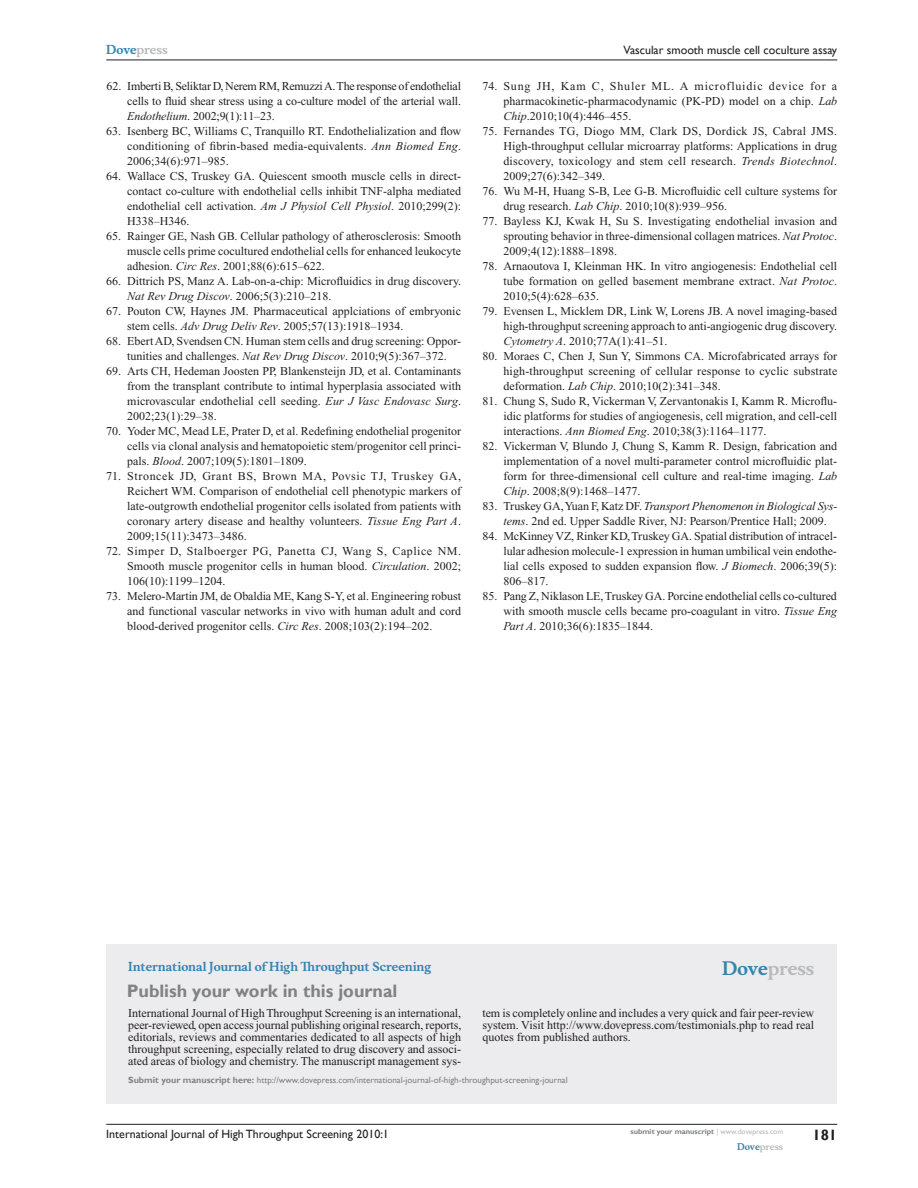
<style>
.page{position:relative;width:918px;height:1188px;background:#fff}
.page>*{position:absolute;margin:0;border:0;box-sizing:border-box;transform-origin:0 0}
.t1{font:700 18px "Gill Sans";color:#808285}
.t2{font:700 18px "Musee";color:#b8b9bc}
.t3{font:700 15px "Gill Sans";color:#231f20}
.t4{font:12px/15px "Times New Roman";color:#231f20;text-align:justify}
.t5{font:12px "Gill Sans";color:#231f20}
.t6{font:700 12px "Musee";color:#3485ae}
.t7{font:700 12px "Musee";color:#b8b9bc}
.t8{font:9px "Gill Sans";color:#808285}
.t9{font:700 9px "Musee";color:#b8b9bc}
.t10{font:700 7.5px "Gill Sans";color:#808285}
.s1{color:#3485ae}
.s2{font-style:italic}
.s3{font-weight:700}
.s4{font-weight:400;color:#b8b9bc}
</style>
<div class="page">
<div style="left:106px;top:944px;width:731px;height:159px;background:#ececee"></div>
<hr style="left:106px;top:1124px;width:731px;height:1px;background:#231f20">
<hr style="left:106px;top:60px;width:731px;height:1px;background:#231f20">
<p class="t7" style="left:106px;top:43px;width:63px"><span class="s1">Dove</span>press</p>
<p class="t4" style="left:127px;top:79px;width:335px;text-indent:-21px">62. Imberti B, Seliktar D, Nerem RM, Remuzzi A. The response of endothelial cells to fluid shear stress using a co-culture model of the arterial wall.<br><span class="s2">Endothelium</span>. 2002;9(1):11–23.</p>
<p class="t4" style="left:127px;top:124px;width:335px;text-indent:-21px">63. Isenberg BC, Williams C, Tranquillo RT. Endothelialization and flow conditioning of fibrin-based media-equivalents. <span class="s2">Ann Biomed Eng</span>.<br>2006;34(6):971–985.</p>
<p class="t4" style="left:127px;top:169px;width:335px;text-indent:-21px">64. Wallace CS, Truskey GA. Quiescent smooth muscle cells in direct&shy;contact co-culture with endothelial cells inhibit TNF-alpha mediated endothelial cell activation. <span class="s2">Am J Physiol Cell Physiol</span>. 2010;299(2):<br>H338–H346.</p>
<p class="t4" style="left:127px;top:229px;width:335px;text-indent:-21px">65. Rainger GE, Nash GB. Cellular pathology of atherosclerosis: Smooth muscle cells prime cocultured endothelial cells for enhanced leukocyte adhesion. <span class="s2">Circ Res</span>. 2001;88(6):615–622.</p>
<p class="t4" style="left:127px;top:274px;width:335px;text-indent:-21px">66. Dittrich PS, Manz A. Lab-on-a-chip: Microfluidics in drug discovery.<br><span class="s2">Nat Rev Drug Discov</span>. 2006;5(3):210–218.</p>
<p class="t4" style="left:127px;top:304px;width:335px;text-indent:-21px">67. Pouton CW, Haynes JM. Pharmaceutical applciations of embryonic stem cells. <span class="s2">Adv Drug Deliv Rev</span>. 2005;57(13):1918–1934.</p>
<p class="t4" style="left:106px;top:334px;width:356px;text-align:center">68. Ebert AD, Svendsen CN. Human stem cells and drug screening: Oppor&shy;tunities and challenges. <span class="s2">Nat Rev Drug Discov</span>. 2010;9(5):367–372.</p>
<p class="t4" style="left:127px;top:364px;width:335px;text-indent:-21px">69. Arts CH, Hedeman Joosten PP, Blankensteijn JD, et al. Contaminants from the transplant contribute to intimal hyperplasia associated with microvascular endothelial cell seeding. <span class="s2">Eur J Vasc Endovasc Surg</span>.<br>2002;23(1):29–38.</p>
<p class="t4" style="left:127px;top:424px;width:335px;text-indent:-21px">70. Yoder MC, Mead LE, Prater D, et al. Redefining endothelial progenitor cells via clonal analysis and hematopoietic stem/progenitor cell princi&shy;pals. <span class="s2">Blood</span>. 2007;109(5):1801–1809.</p>
<p class="t4" style="left:127px;top:469px;width:335px;text-indent:-21px">71. Stroncek JD, Grant BS, Brown MA, Povsic TJ, Truskey GA, Reichert WM. Comparison of endothelial cell phenotypic markers of late-outgrowth endothelial progenitor cells isolated from patients with coronary artery disease and healthy volunteers. <span class="s2">Tissue Eng Part A</span>.<br>2009;15(11):3473–3486.</p>
<p class="t4" style="left:127px;top:544px;width:335px;text-indent:-21px">72. Simper D, Stalboerger PG, Panetta CJ, Wang S, Caplice NM.<br>Smooth muscle progenitor cells in human blood. <span class="s2">Circulation</span>. 2002; 106(10):1199–1204.</p>
<p class="t4" style="left:127px;top:589px;width:335px;text-indent:-21px">73. Melero-Martin JM, de Obaldia ME, Kang S-Y, et al. Engineering robust and functional vascular networks in vivo with human adult and cord blood-derived progenitor cells. <span class="s2">Circ Res</span>. 2008;103(2):194–202.</p>
<p class="t5" style="left:623px;top:43px;width:215px">Vascular smooth muscle cell coculture assay</p>
<p class="t4" style="left:503px;top:79px;width:335px;text-indent:-21px">74. Sung JH, Kam C, Shuler ML. A microfluidic device for a pharmacokinetic-pharmacodynamic (PK-PD) model on a chip. <span class="s2">Lab Chip</span>.2010;10(4):446–455.</p>
<p class="t4" style="left:503px;top:124px;width:335px;text-indent:-21px">75. Fernandes TG, Diogo MM, Clark DS, Dordick JS, Cabral JMS.<br>High-throughput cellular microarray platforms: Applications in drug discovery, toxicology and stem cell research. <span class="s2">Trends Biotechnol</span>.<br>2009;27(6):342–349.</p>
<p class="t4" style="left:503px;top:184px;width:335px;text-indent:-21px">76. Wu M-H, Huang S-B, Lee G-B. Microfluidic cell culture systems for drug research. <span class="s2">Lab Chip</span>. 2010;10(8):939–956.</p>
<p class="t4" style="left:503px;top:214px;width:335px;text-indent:-21px">77. Bayless KJ, Kwak H, Su S. Investigating endothelial invasion and sprouting behavior in three-dimensional collagen matrices. <span class="s2">Nat Protoc</span>.<br>2009;4(12):1888–1898.</p>
<p class="t4" style="left:503px;top:259px;width:335px;text-indent:-21px">78. Arnaoutova I, Kleinman HK. In vitro angiogenesis: Endothelial cell tube formation on gelled basement membrane extract. <span class="s2">Nat Protoc</span>.<br>2010;5(4):628–635.</p>
<p class="t4" style="left:503px;top:304px;width:335px;text-indent:-21px">79. Evensen L, Micklem DR, Link W, Lorens JB. A novel imaging-based high-throughput screening approach to anti-angiogenic drug discovery.<br><span class="s2">Cytometry A</span>. 2010;77A(1):41–51.</p>
<p class="t4" style="left:503px;top:349px;width:336px;text-indent:-21px">80. Moraes C, Chen J, Sun Y, Simmons CA. Microfabricated arrays for high-throughput screening of cellular response to cyclic substrate deformation. <span class="s2">Lab Chip</span>. 2010;10(2):341–348.</p>
<p class="t4" style="left:503px;top:394px;width:335px;text-indent:-21px">81. Chung S, Sudo R, Vickerman V, Zervantonakis I, Kamm R. Microflu&shy;idic platforms for studies of angiogenesis, cell migration, and cell-cell interactions. <span class="s2">Ann Biomed Eng</span>. 2010;38(3):1164–1177.</p>
<p class="t4" style="left:503px;top:439px;width:335px;text-indent:-21px">82. Vickerman V, Blundo J, Chung S, Kamm R. Design, fabrication and implementation of a novel multi-parameter control microfluidic plat&shy;form for three-dimensional cell culture and real-time imaging. <span class="s2">Lab Chip</span>. 2008;8(9):1468–1477.</p>
<p class="t4" style="left:503px;top:499px;width:335px;text-indent:-21px">83. Truskey GA, Yuan F, Katz DF. <span class="s2">Transport Phenomenon in Biological Sys&shy;tems</span>. 2nd ed. Upper Saddle River, NJ: Pearson/Prentice Hall; 2009.</p>
<p class="t4" style="left:503px;top:529px;width:335px;text-indent:-21px">84. McKinney VZ, Rinker KD, Truskey GA. Spatial distribution of intracel&shy;lular adhesion molecule-1 expression in human umbilical vein endothe&shy;lial cells exposed to sudden expansion flow. <span class="s2">J Biomech</span>. 2006;39(5):<br>806–817.</p>
<p class="t4" style="left:503px;top:589px;width:335px;text-indent:-21px">85. Pang Z, Niklason LE, Truskey GA. Porcine endothelial cells co-cultured with smooth muscle cells became pro-coagulant in vitro. <span class="s2">Tissue Eng Part A</span>. 2010;36(6):1835–1844.</p>
<p class="t6" style="left:128px;top:959px;width:304px">International Journal of High Throughput Screening</p>
<h1 class="t1" style="left:127px;top:980px;width:272px">Publish your work in this journal</h1>
<h1 class="t2" style="left:722px;top:958px;width:94px"><span class="s1">Dove</span>press</h1>
<p class="t4" style="left:128px;top:1007px;width:335px;line-height:12px">International Journal of High Throughput Screening is an international, peer-reviewed, open access journal publishing original research, reports, editorials, reviews and commentaries dedicated to all aspects of high throughput screening, especially related to drug discovery and associ&shy;ated areas of biology and chemistry. The manuscript management sys-</p>
<p class="t4" style="left:482px;top:1007px;width:333px;line-height:12px">tem is completely online and includes a very quick and fair peer-review system. Visit http://www.dovepress.com/testimonials.php to read real quotes from published authors.</p>
<p class="t8" style="left:128px;top:1075px;width:441px"><span class="s3">Submit your manuscript here:</span> http://www.dovepress.com/international-journal-of-high-throughput-screening-journal</p>
<p class="t5" style="left:106px;top:1127px;width:284px">International Journal of High Throughput Screening 2010:1</p>
<p class="t10" style="left:631px;top:1127px;width:154px">submit your manuscript <span class="s4">| www.dovepress.com</span></p>
<p class="t9" style="left:737px;top:1141px;width:48px"><span class="s1">Dove</span>press</p>
<p class="t3" style="left:812px;top:1126px;width:26px">181</p>
</div>
